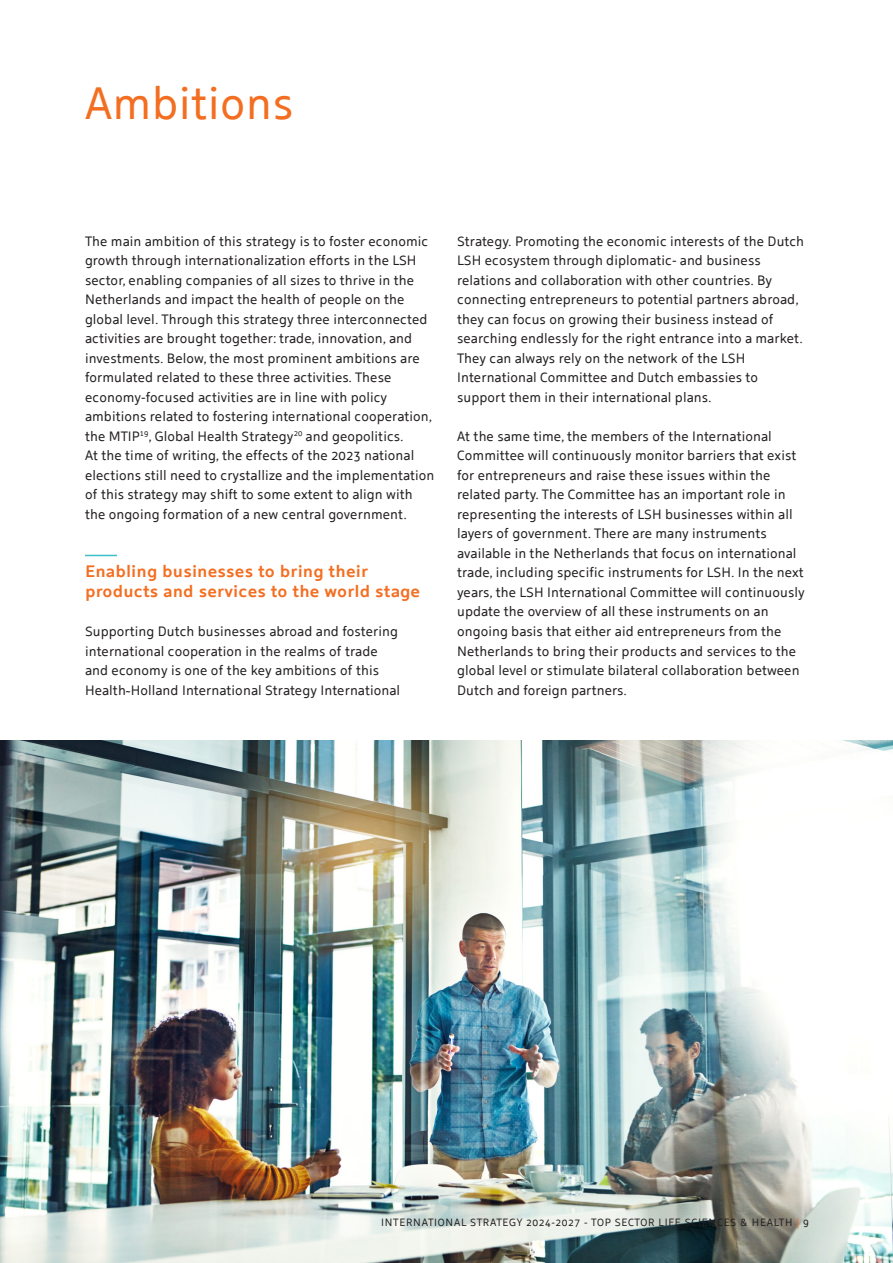
<style>
.page{position:relative;width:893px;height:1263px;background:#fff}
.page>*{position:absolute;margin:0;border:0;box-sizing:border-box;transform-origin:0 0}
.brood{font:45px "Holland Sans";color:#f36e21}
.tussenkop{font:700 16.5px/19.5px "Holland Sans";color:#f36e21}
.brood-2{font:13.5px/19.5px "Holland Sans";color:#231f20}
.t1{font:10.5px "Holland Sans";letter-spacing:.06em;color:#231f20}
.s1{color:#f36e21}
</style>
<div class="page">
<hr style="left:85px;top:555px;width:32px;height:1px;background:#3bc0c8">
<img style="left:0;top:740px;width:893px;height:523px">
<p class="brood" style="left:85px;top:69px;width:210px">Ambitions</p>
<p class="brood-2" style="left:85px;top:230px;width:351px">The main ambition of this strategy is to foster economic growth through internationalization efforts in the LSH sector, enabling companies of all sizes to thrive in the Netherlands and impact the health of people on the global level. Through this strategy three interconnected activities are brought together: trade, innovation, and investments. Below, the most prominent ambitions are formulated related to these three activities. These economy-focused activities are in line with policy ambitions related to fostering international cooperation, the MTIP<sup>19</sup>, Global Health Strategy<sup>20</sup> and geopolitics.<br>At the time of writing, the effects of the 2023 national elections still need to crystallize and the implementation of this strategy may shift to some extent to align with the ongoing formation of a new central government.</p>
<p class="tussenkop" style="left:85px;top:560px;width:337px">Enabling businesses to bring their products and services to the world stage</p>
<p class="brood-2" style="left:85px;top:620px;width:317px">Supporting Dutch businesses abroad and fostering international cooperation in the realms of trade and economy is one of the key ambitions of this Health~Holland International Strategy International</p>
<p class="brood-2" style="left:457px;top:230px;width:349px">Strategy. Promoting the economic interests of the Dutch LSH ecosystem through diplomatic- and business relations and collaboration with other countries. By connecting entrepreneurs to potential partners abroad, they can focus on growing their business instead of searching endlessly for the right entrance into a market.<br>They can always rely on the network of the LSH International Committee and Dutch embassies to support them in their international plans.</p>
<p class="brood-2" style="left:457px;top:425px;width:349px">At the same time, the members of the International Committee will continuously monitor barriers that exist for entrepreneurs and raise these issues within the related party. The Committee has an important role in representing the interests of LSH businesses within all layers of government. There are many instruments available in the Netherlands that focus on international trade, including specific instruments for LSH. In the next years, the LSH International Committee will continuously update the overview of all these instruments on an ongoing basis that either aid entrepreneurs from the Netherlands to bring their products and services to the global level or stimulate bilateral collaboration between Dutch and foreign partners.</p>
<p class="t1" style="left:381px;top:1214px;width:429px">INTERNATIONAL STRATEGY 2024-2027 - TOP SECTOR LIFE SCIENCES &amp; HEALTH <span class="s1">|</span> 9</p>
</div>
